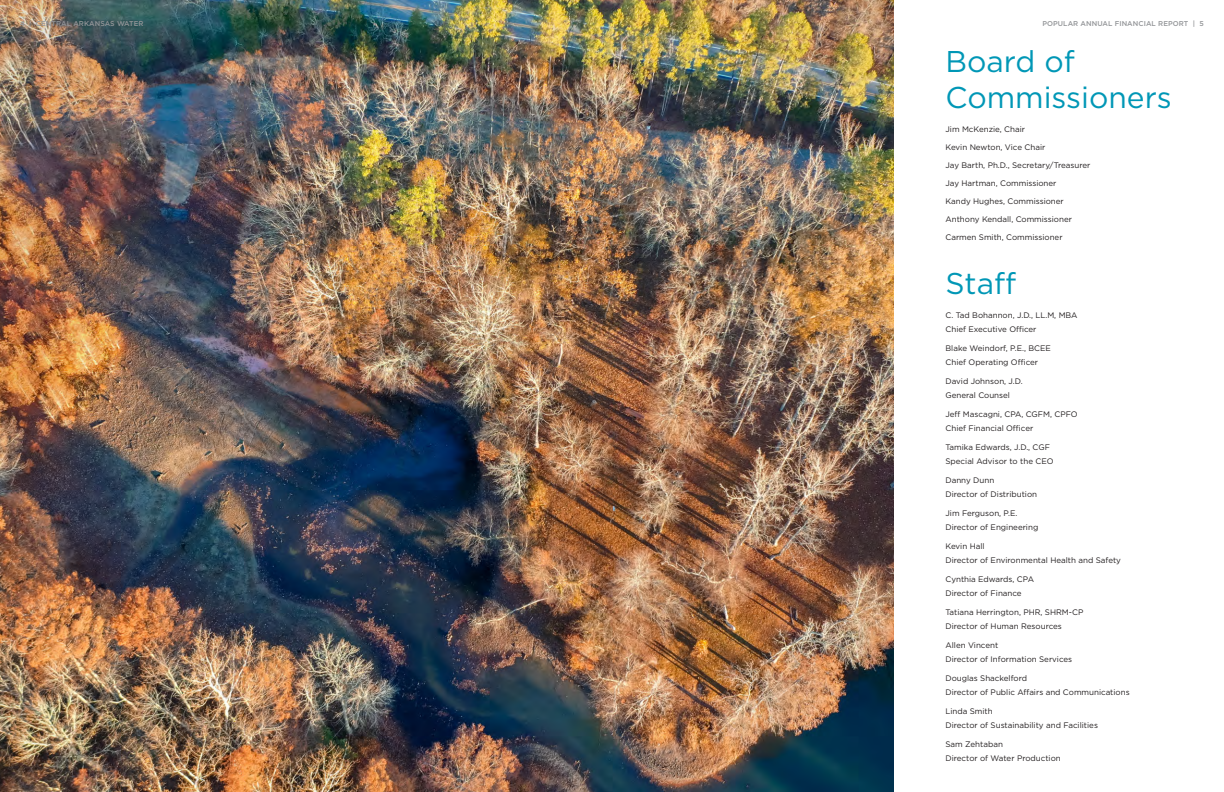
<style>
.page{position:relative;width:1224px;height:792px;background:#fff}
.page>*{position:absolute;margin:0;border:0;box-sizing:border-box;transform-origin:0 0}
.t1{font:30px/36px "Gotham";color:#0097b6}
.t2{font:8px "Gotham";color:#231f20}
.t3{font:500 7px "Gotham";letter-spacing:.01em;color:#939598}
</style>
<div class="page">
<img style="left:0;top:0;width:894px;height:792px">
<p class="t3" style="left:20px;top:19px;width:125px">4 | CENTRAL ARKANSAS WATER</p>
<p class="t3" style="left:1042px;top:19px;width:163px">POPULAR ANNUAL FINANCIAL REPORT | 5</p>
<p class="t1" style="left:945px;top:43px;width:228px">Board of<br>Commissioners</p>
<p class="t2" style="left:945px;top:125px;width:81px">Jim McKenzie, Chair</p>
<p class="t2" style="left:945px;top:143px;width:101px">Kevin Newton, Vice Chair</p>
<p class="t2" style="left:945px;top:161px;width:147px">Jay Barth, Ph.D., Secretary/Treasurer</p>
<p class="t2" style="left:945px;top:179px;width:113px">Jay Hartman, Commissioner</p>
<p class="t2" style="left:945px;top:197px;width:120px">Kandy Hughes, Commissioner</p>
<p class="t2" style="left:945px;top:215px;width:128px">Anthony Kendall, Commissioner</p>
<p class="t2" style="left:945px;top:233px;width:119px">Carmen Smith, Commissioner</p>
<p class="t1" style="left:945px;top:265px;width:72px">Staff</p>
<p class="t2" style="left:945px;top:311px;width:134px">C. Tad Bohannon, J.D., LL.M, MBA</p>
<p class="t2" style="left:945px;top:325px;width:93px">Chief Executive Officer</p>
<p class="t2" style="left:945px;top:344px;width:107px">Blake Weindorf, P.E., BCEE</p>
<p class="t2" style="left:945px;top:358px;width:94px">Chief Operating Officer</p>
<p class="t2" style="left:945px;top:377px;width:79px">David Johnson, J.D.</p>
<p class="t2" style="left:945px;top:391px;width:66px">General Counsel</p>
<p class="t2" style="left:945px;top:410px;width:134px">Jeff Mascagni, CPA, CGFM, CPFO</p>
<p class="t2" style="left:945px;top:424px;width:89px">Chief Financial Officer</p>
<p class="t2" style="left:945px;top:443px;width:106px">Tamika Edwards, J.D., CGF</p>
<p class="t2" style="left:945px;top:457px;width:110px">Special Advisor to the CEO</p>
<p class="t2" style="left:945px;top:476px;width:50px">Danny Dunn</p>
<p class="t2" style="left:945px;top:490px;width:93px">Director of Distribution</p>
<p class="t2" style="left:945px;top:509px;width:73px">Jim Ferguson, P.E.</p>
<p class="t2" style="left:945px;top:523px;width:94px">Director of Engineering</p>
<p class="t2" style="left:945px;top:542px;width:41px">Kevin Hall</p>
<p class="t2" style="left:945px;top:556px;width:177px">Director of Environmental Health and Safety</p>
<p class="t2" style="left:945px;top:575px;width:90px">Cynthia Edwards, CPA</p>
<p class="t2" style="left:945px;top:589px;width:78px">Director of Finance</p>
<p class="t2" style="left:945px;top:608px;width:139px">Tatiana Herrington, PHR, SHRM-CP</p>
<p class="t2" style="left:945px;top:622px;width:118px">Director of Human Resources</p>
<p class="t2" style="left:945px;top:641px;width:54px">Allen Vincent</p>
<p class="t2" style="left:945px;top:655px;width:128px">Director of Information Services</p>
<p class="t2" style="left:945px;top:674px;width:83px">Douglas Shackelford</p>
<p class="t2" style="left:945px;top:688px;width:186px">Director of Public Affairs and Communications</p>
<p class="t2" style="left:945px;top:707px;width:49px">Linda Smith</p>
<p class="t2" style="left:945px;top:721px;width:154px">Director of Sustainability and Facilities</p>
<p class="t2" style="left:945px;top:740px;width:59px">Sam Zehtaban</p>
<p class="t2" style="left:945px;top:754px;width:117px">Director of Water Production</p>
</div>
